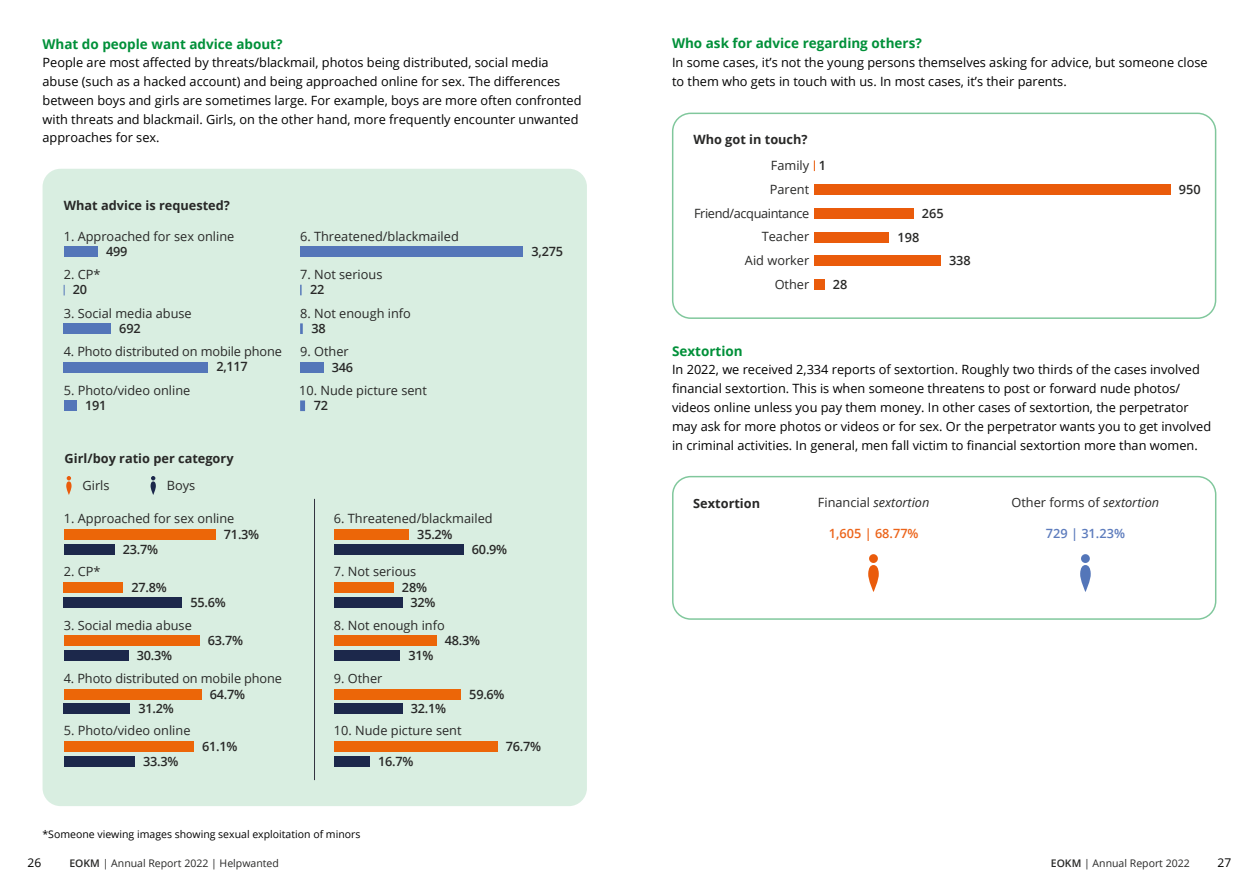
<style>
.page{position:relative;width:1259px;height:893px;background:#fff}
.page>*{position:absolute;margin:0;border:0;box-sizing:border-box;transform-origin:0 0}
.t1{font:700 13.5px "Open Sans";color:#009039}
.t2{font:12.75px/18.8px "Open Sans";color:#000}
.t3{font:12.75px/23.7px "Open Sans";color:#282827;text-align:right}
.t4{font:600 12.75px "Open Sans";letter-spacing:-.02em;color:#282827}
.t5{font:700 12.75px "Open Sans";color:#282827}
.t6{font:italic 12.75px "Open Sans";color:#282827}
.t7{font:600 12.75px "Open Sans";color:#ec641a}
.t8{font:600 12.75px "Open Sans";color:#5d7cbd}
.t9{font:12px "Open Sans";color:#000}
.t10{font:10.5px "Open Sans";color:#000}
.t11{font:10.5px "Open Sans";color:#282827}
.s1{font-style:normal}
.s2{font-style:italic}
.s3{font-weight:600}
</style>
<div class="page">
<div style="left:43px;top:169px;width:544px;height:637px;background:#d9eee1;border-radius:18px"></div>
<div style="left:64px;top:246px;width:34px;height:11px;background:#5476b9"></div>
<div style="left:64px;top:529px;width:151px;height:11px;background:#ec6608"></div>
<div style="left:334px;top:529px;width:75px;height:11px;background:#ec6608"></div>
<div style="left:64px;top:582px;width:59px;height:11px;background:#ec6608"></div>
<div style="left:334px;top:582px;width:59px;height:11px;background:#ec6608"></div>
<div style="left:64px;top:635px;width:135px;height:11px;background:#ec6608"></div>
<div style="left:334px;top:635px;width:102px;height:11px;background:#ec6608"></div>
<div style="left:64px;top:689px;width:137px;height:10px;background:#ec6608"></div>
<div style="left:334px;top:689px;width:126px;height:10px;background:#ec6608"></div>
<div style="left:64px;top:741px;width:130px;height:11px;background:#ec6608"></div>
<div style="left:334px;top:741px;width:163px;height:11px;background:#ec6608"></div>
<div style="left:64px;top:544px;width:50px;height:11px;background:#1c284b"></div>
<div style="left:334px;top:544px;width:129px;height:11px;background:#1c284b"></div>
<div style="left:64px;top:597px;width:118px;height:11px;background:#1c284b"></div>
<div style="left:334px;top:597px;width:68px;height:11px;background:#1c284b"></div>
<div style="left:64px;top:650px;width:64px;height:11px;background:#1c284b"></div>
<div style="left:334px;top:650px;width:66px;height:11px;background:#1c284b"></div>
<div style="left:64px;top:704px;width:66px;height:10px;background:#1c284b"></div>
<div style="left:334px;top:704px;width:68px;height:10px;background:#1c284b"></div>
<div style="left:64px;top:756px;width:71px;height:10px;background:#1c284b"></div>
<div style="left:334px;top:756px;width:35px;height:10px;background:#1c284b"></div>
<div style="left:64px;top:323px;width:47px;height:11px;background:#5476b9"></div>
<div style="left:64px;top:362px;width:144px;height:11px;background:#5476b9"></div>
<div style="left:64px;top:400px;width:13px;height:11px;background:#5476b9"></div>
<div style="left:300px;top:246px;width:223px;height:11px;background:#5476b9"></div>
<div style="left:300px;top:362px;width:24px;height:11px;background:#5476b9"></div>
<svg style="left:300px;top:323px;width:3px;height:11px"></svg>
<div style="left:300px;top:400px;width:5px;height:11px;background:#5476b9"></div>
<hr style="left:314px;top:499px;width:1px;height:281px;background:#333340">
<svg style="left:150px;top:476px;width:6px;height:19px"></svg>
<div style="left:814px;top:184px;width:356px;height:11px;background:#ea5b0b"></div>
<div style="left:814px;top:255px;width:126px;height:11px;background:#ea5b0b"></div>
<div style="left:814px;top:279px;width:10px;height:11px;background:#ea5b0b"></div>
<div style="left:814px;top:208px;width:99px;height:11px;background:#ea5b0b"></div>
<div style="left:814px;top:232px;width:74px;height:10px;background:#ea5b0b"></div>
<div style="left:672px;top:113px;width:544px;height:206px;border:2px solid #009039;border-radius:18px"></div>
<div style="left:672px;top:476px;width:544px;height:144px;border:2px solid #009039;border-radius:18px"></div>
<svg style="left:1080px;top:554px;width:11px;height:38px"></svg>
<svg style="left:868px;top:554px;width:11px;height:38px"></svg>
<svg style="left:66px;top:476px;width:6px;height:19px"></svg>
<p class="t1" style="left:43px;top:34px;width:241px">What do people want advice about?</p>
<p class="t2" style="left:43px;top:53px;width:540px">People are most affected by threats/blackmail, photos being distributed, social media abuse (such as a hacked account) and being approached online for sex. The differences between boys and girls are sometimes large. For example, boys are more often confronted with threats and blackmail. Girls, on the other hand, more frequently encounter unwanted approaches for sex.</p>
<p class="t5" style="left:64px;top:197px;width:167px">What advice is requested?</p>
<p class="t3" style="left:64px;top:224px;width:172px">1. Approached for sex online</p>
<p class="t4" style="left:106px;top:243px;width:23px">499</p>
<p class="t3" style="left:64px;top:262px;width:38px">2. CP*</p>
<p class="t3" style="left:64px;top:301px;width:130px">3. Social media abuse</p>
<p class="t3" style="left:64px;top:339px;width:220px">4. Photo distributed on mobile phone</p>
<p class="t3" style="left:64px;top:378px;width:128px">5. Photo/video online</p>
<p class="t4" style="left:73px;top:281px;width:16px">20</p>
<p class="t4" style="left:119px;top:319px;width:23px">692</p>
<p class="t4" style="left:216px;top:358px;width:33px">2,117</p>
<p class="t4" style="left:85px;top:397px;width:23px">191</p>
<p class="t5" style="left:65px;top:449px;width:170px">Girl/boy ratio per category</p>
<p class="t3" style="left:167px;top:473px;width:30px">Boys</p>
<p class="t3" style="left:82px;top:473px;width:29px">Girls</p>
<p class="t3" style="left:300px;top:224px;width:160px">6. Threatened/blackmailed</p>
<p class="t3" style="left:300px;top:262px;width:84px">7. Not serious</p>
<p class="t3" style="left:300px;top:301px;width:112px">8. Not enough info</p>
<p class="t3" style="left:300px;top:339px;width:50px">9. Other</p>
<p class="t3" style="left:299px;top:379px;width:129px">10. Nude picture sent</p>
<p class="t4" style="left:310px;top:281px;width:16px">22</p>
<p class="t4" style="left:311px;top:320px;width:16px">38</p>
<p class="t4" style="left:332px;top:358px;width:23px">346</p>
<p class="t4" style="left:314px;top:397px;width:16px">72</p>
<p class="t3" style="left:64px;top:506px;width:172px">1. Approached for sex online</p>
<p class="t3" style="left:334px;top:506px;width:160px">6. Threatened/blackmailed</p>
<p class="t4" style="left:224px;top:526px;width:37px">71.3%</p>
<p class="t4" style="left:417px;top:526px;width:37px">35.2%</p>
<p class="t4" style="left:123px;top:541px;width:37px">23.7%</p>
<p class="t4" style="left:472px;top:541px;width:37px">60.9%</p>
<p class="t3" style="left:64px;top:559px;width:38px">2. CP*</p>
<p class="t3" style="left:334px;top:559px;width:84px">7. Not serious</p>
<p class="t4" style="left:131px;top:578px;width:37px">27.8%</p>
<p class="t4" style="left:402px;top:578px;width:27px">28%</p>
<p class="t4" style="left:190px;top:593px;width:37px">55.6%</p>
<p class="t4" style="left:410px;top:593px;width:27px">32%</p>
<p class="t3" style="left:64px;top:613px;width:130px">3. Social media abuse</p>
<p class="t3" style="left:334px;top:613px;width:112px">8. Not enough info</p>
<p class="t4" style="left:208px;top:632px;width:37px">63.7%</p>
<p class="t4" style="left:445px;top:632px;width:37px">48.3%</p>
<p class="t4" style="left:137px;top:647px;width:37px">30.3%</p>
<p class="t4" style="left:408px;top:647px;width:27px">31%</p>
<p class="t3" style="left:64px;top:666px;width:220px">4. Photo distributed on mobile phone</p>
<p class="t3" style="left:334px;top:666px;width:50px">9. Other</p>
<p class="t3" style="left:64px;top:719px;width:128px">5. Photo/video online</p>
<p class="t3" style="left:334px;top:719px;width:129px">10. Nude picture sent</p>
<p class="t4" style="left:210px;top:685px;width:37px">64.7%</p>
<p class="t4" style="left:469px;top:685px;width:37px">59.6%</p>
<p class="t4" style="left:139px;top:700px;width:37px">31.2%</p>
<p class="t4" style="left:411px;top:700px;width:37px">32.1%</p>
<p class="t4" style="left:531px;top:243px;width:33px">3,275</p>
<p class="t4" style="left:202px;top:737px;width:37px">61.1%</p>
<p class="t4" style="left:506px;top:737px;width:37px">76.7%</p>
<p class="t4" style="left:143px;top:752px;width:37px">33.3%</p>
<p class="t4" style="left:378px;top:752px;width:37px">16.7%</p>
<p class="t10" style="left:43px;top:827px;width:319px">*Someone viewing images showing sexual exploitation of minors</p>
<p class="t1" style="left:672px;top:34px;width:251px">Who ask for advice regarding others?</p>
<p class="t2" style="left:672px;top:53px;width:537px">In some cases, it’s not the young persons themselves asking for advice, but someone close to them who gets in touch with us. In most cases, it’s their parents.</p>
<p class="t5" style="left:693px;top:131px;width:116px">Who got in touch?</p>
<p class="t3" style="left:694px;top:153px;width:117px">Family<br>Parent<br>Friend/acquaintance<br>Teacher<br>Aid worker<br>Other</p>
<p class="t4" style="left:819px;top:157px;width:9px">1</p>
<p class="t4" style="left:833px;top:275px;width:16px">28</p>
<p class="t4" style="left:921px;top:205px;width:23px">265</p>
<p class="t4" style="left:897px;top:228px;width:23px">198</p>
<p class="t4" style="left:949px;top:251px;width:23px">338</p>
<p class="t4" style="left:1178px;top:181px;width:23px">950</p>
<p class="t1" style="left:672px;top:341px;width:72px">Sextortion</p>
<p class="t2" style="left:672px;top:360px;width:540px">In 2022, we received 2,334 reports of sextortion. Roughly two thirds of the cases involved financial sextortion. This is when someone threatens to post or forward nude photos/ videos online unless you pay them money. In other cases of sextortion, the perpetrator may ask for more photos or videos or for sex. Or the perpetrator wants you to get involved in criminal activities. In general, men fall victim to financial sextortion more than women.</p>
<p class="t5" style="left:693px;top:494px;width:68px">Sextortion</p>
<p class="t6" style="left:818px;top:494px;width:113px"><span class="s1">Financial</span> sextortion</p>
<p class="t3" style="left:1011px;top:491px;width:149px">Other forms of <span class="s2">sextortion</span></p>
<p class="t7" style="left:829px;top:525px;width:91px">1,605 | 68.77%</p>
<p class="t8" style="left:1046px;top:525px;width:81px">729 | 31.23%</p>
<p class="t9" style="left:28px;top:854px;width:15px">26</p>
<p class="t11" style="left:1051px;top:856px;width:140px"><span class="s3">EOKM</span> | Annual Report 2022</p>
<p class="t9" style="left:1217px;top:854px;width:15px">27</p>
<p class="t11" style="left:69px;top:856px;width:211px"><span class="s3">EOKM</span> | Annual Report 2022 | Helpwanted</p>
</div>
